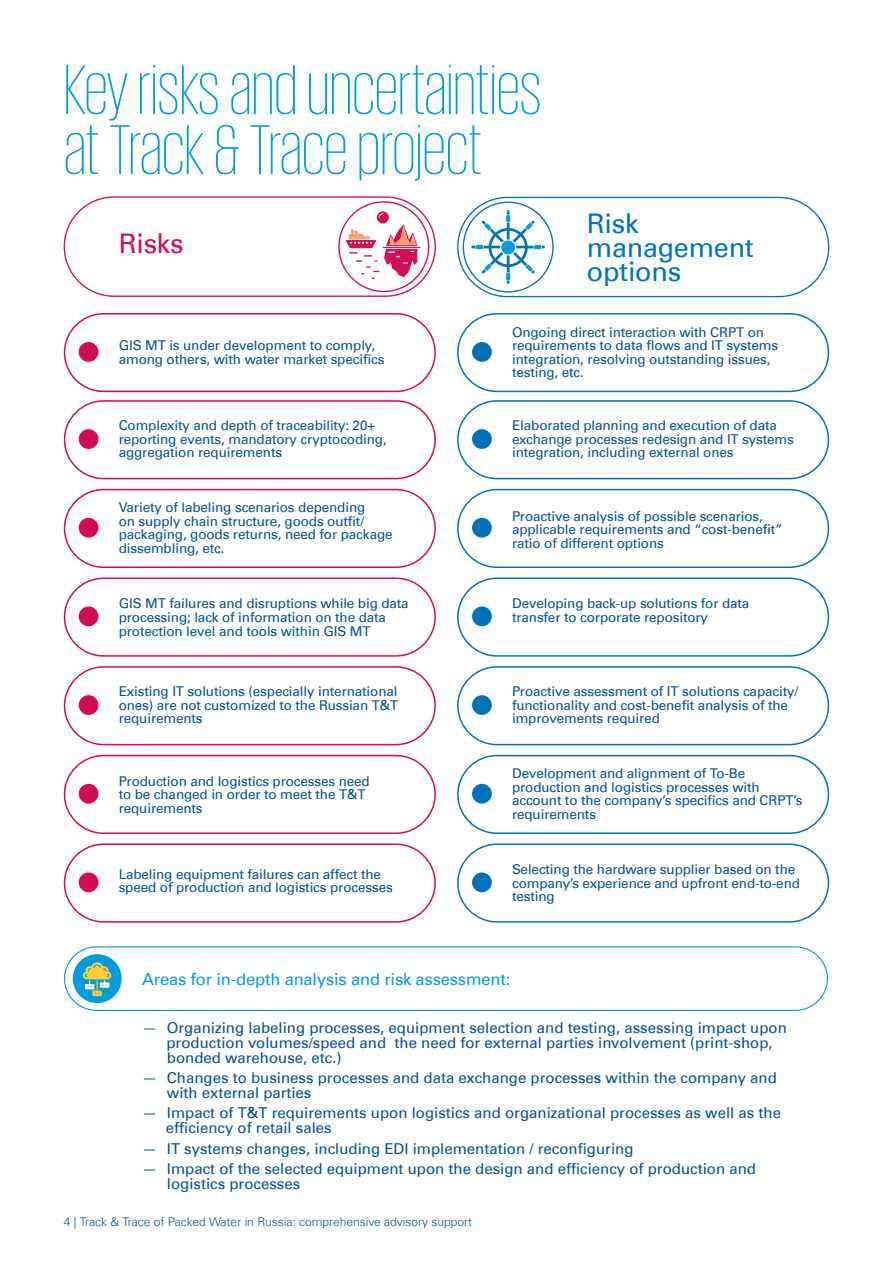
<style>
.page{position:relative;width:893px;height:1263px;background:#fff}
.page>*{position:absolute;margin:0;border:0;box-sizing:border-box;transform-origin:0 0}
.t1{font:200 72px/60px "KPMG Cyrillic";color:#009cdc}
.t2{font:27px/24px "Universfor KPMG";letter-spacing:-.01em;color:#0072bc}
.t3{font:27px "Universfor KPMG";letter-spacing:-.01em;color:#d30b55}
.t4{font:16.5px "Universfor KPMG";letter-spacing:-.01em;color:#009cdc}
.t5{font:15px/15px "Universfor KPMG";color:#004e98}
.t6{font:13.5px/13.5px "Universfor KPMG";letter-spacing:-.01em;color:#004e98}
.t7{font:300 12px "Universfor KPMG";color:#004e98}
</style>
<div class="page">
<div style="left:64px;top:946px;width:764px;height:65px;border:1px solid #009cdc;border-radius:32px"></div>
<div style="left:72px;top:953px;width:50px;height:51px;background:#009cdc;border-radius:50%"></div>
<div style="left:71px;top:953px;width:52px;height:51px;border:2px solid #fff;border-radius:50%"></div>
<svg style="left:64px;top:196px;width:372px;height:101px"></svg>
<svg style="left:457px;top:197px;width:372px;height:100px"></svg>
<div style="left:64px;top:313px;width:372px;height:79px;border:2px solid #d30b55;border-radius:39px"></div>
<div style="left:64px;top:400px;width:372px;height:79px;border:2px solid #d30b55;border-radius:39px"></div>
<div style="left:64px;top:489px;width:372px;height:79px;border:2px solid #d30b55;border-radius:39px"></div>
<div style="left:64px;top:577px;width:372px;height:80px;border:2px solid #d30b55;border-radius:39px"></div>
<div style="left:64px;top:666px;width:372px;height:79px;border:2px solid #d30b55;border-radius:39px"></div>
<div style="left:64px;top:755px;width:372px;height:79px;border:2px solid #d30b55;border-radius:39px"></div>
<div style="left:64px;top:843px;width:372px;height:80px;border:2px solid #d30b55;border-radius:39px"></div>
<div style="left:457px;top:313px;width:372px;height:79px;border:2px solid #0072bc;border-radius:39px"></div>
<div style="left:457px;top:400px;width:372px;height:79px;border:2px solid #0072bc;border-radius:39px"></div>
<div style="left:457px;top:489px;width:372px;height:79px;border:2px solid #0072bc;border-radius:39px"></div>
<div style="left:457px;top:577px;width:372px;height:80px;border:2px solid #0072bc;border-radius:39px"></div>
<div style="left:457px;top:666px;width:372px;height:79px;border:2px solid #0072bc;border-radius:39px"></div>
<div style="left:457px;top:755px;width:372px;height:79px;border:2px solid #0072bc;border-radius:39px"></div>
<div style="left:457px;top:843px;width:372px;height:80px;border:2px solid #0072bc;border-radius:39px"></div>
<div style="left:79px;top:342px;width:19px;height:20px;background:#d30b55;border-radius:50%"></div>
<div style="left:79px;top:429px;width:19px;height:20px;background:#d30b55;border-radius:50%"></div>
<div style="left:79px;top:518px;width:19px;height:20px;background:#d30b55;border-radius:50%"></div>
<div style="left:79px;top:606px;width:19px;height:20px;background:#d30b55;border-radius:50%"></div>
<div style="left:79px;top:695px;width:19px;height:20px;background:#d30b55;border-radius:50%"></div>
<div style="left:79px;top:784px;width:19px;height:19px;background:#d30b55;border-radius:50%"></div>
<div style="left:79px;top:872px;width:19px;height:20px;background:#d30b55;border-radius:50%"></div>
<div style="left:472px;top:342px;width:20px;height:20px;background:#0072bc;border-radius:50%"></div>
<div style="left:472px;top:429px;width:20px;height:20px;background:#0072bc;border-radius:50%"></div>
<div style="left:472px;top:518px;width:20px;height:20px;background:#0072bc;border-radius:50%"></div>
<div style="left:472px;top:606px;width:20px;height:20px;background:#0072bc;border-radius:50%"></div>
<div style="left:472px;top:695px;width:20px;height:20px;background:#0072bc;border-radius:50%"></div>
<div style="left:472px;top:784px;width:20px;height:19px;background:#0072bc;border-radius:50%"></div>
<div style="left:472px;top:872px;width:20px;height:20px;background:#0072bc;border-radius:50%"></div>
<svg style="left:82px;top:962px;width:30px;height:34px"></svg>
<h1 class="t1" style="left:64px;top:58px;width:479px">Key risks and uncertainties at Track &amp; Trace project</h1>
<h2 class="t3" style="left:119px;top:227px;width:66px">Risks</h2>
<h2 class="t2" style="left:587px;top:211px;width:169px">Risk management options</h2>
<p class="t6" style="left:119px;top:338px;width:267px">GIS MT is under development to comply, among others, with water market specifics</p>
<p class="t6" style="left:119px;top:419px;width:270px">Complexity and depth of traceability: 20+ reporting events, mandatory cryptocoding, aggregation requirements</p>
<p class="t6" style="left:119px;top:501px;width:276px">Variety of labeling scenarios depending<br>on supply chain structure, goods outfit/ packaging, goods returns, need for package dissembling, etc.</p>
<p class="t6" style="left:119px;top:597px;width:292px">GIS MT failures and disruptions while big data processing; lack of information on the data protection level and tools within GIS MT</p>
<p class="t6" style="left:119px;top:685px;width:281px;text-align:justify">Existing IT solutions (especially international ones) are not customized to the Russian T&amp;T requirements</p>
<p class="t6" style="left:119px;top:774px;width:253px">Production and logistics processes need to be changed in order to meet the T&amp;T requirements</p>
<p class="t6" style="left:119px;top:867px;width:276px">Labeling equipment failures can affect the speed of production and logistics processes</p>
<p class="t6" style="left:512px;top:325px;width:268px">Ongoing direct interaction with CRPT on requirements to data flows and IT systems integration, resolving outstanding issues, testing, etc.</p>
<p class="t6" style="left:512px;top:419px;width:283px">Elaborated planning and execution of data exchange processes redesign and IT systems integration, including external ones</p>
<p class="t6" style="left:512px;top:509px;width:272px">Proactive analysis of possible scenarios, applicable requirements and “cost-benefit” ratio of different options</p>
<p class="t6" style="left:512px;top:597px;width:239px">Developing back-up solutions for data transfer to corporate repository</p>
<p class="t6" style="left:512px;top:685px;width:288px">Proactive assessment of IT solutions capacity/ functionality and cost-benefit analysis of the improvements required</p>
<p class="t6" style="left:512px;top:767px;width:292px">Development and alignment of To-Be production and logistics processes with account to the company’s specifics and CRPT’s requirements</p>
<p class="t6" style="left:512px;top:863px;width:289px">Selecting the hardware supplier based on the company’s experience and upfront end-to-end testing</p>
<p class="t4" style="left:142px;top:969px;width:370px">Areas for in-depth analysis and risk assessment:</p>
<p class="t5" style="left:166px;top:1020px;width:622px;text-indent:-24px">— Organizing labeling processes, equipment selection and testing, assessing impact upon production volumes/speed and the need for external parties involvement (print-shop, bonded warehouse, etc.)</p>
<p class="t5" style="left:167px;top:1070px;width:611px;text-indent:-25px">— Changes to business processes and data exchange processes within the company and with external parties</p>
<p class="t5" style="left:166px;top:1106px;width:617px;text-indent:-24px">— Impact of T&amp;T requirements upon logistics and organizational processes as well as the efficiency of retail sales</p>
<p class="t5" style="left:142px;top:1141px;width:493px">— IT systems changes, including EDI implementation / reconfiguring</p>
<p class="t5" style="left:167px;top:1161px;width:591px;text-indent:-25px">— Impact of the selected equipment upon the design and efficiency of production and logistics processes</p>
<p class="t7" style="left:64px;top:1215px;width:410px">4 | Track &amp; Trace of Packed Water in Russia: comprehensive advisory support</p>
</div>
